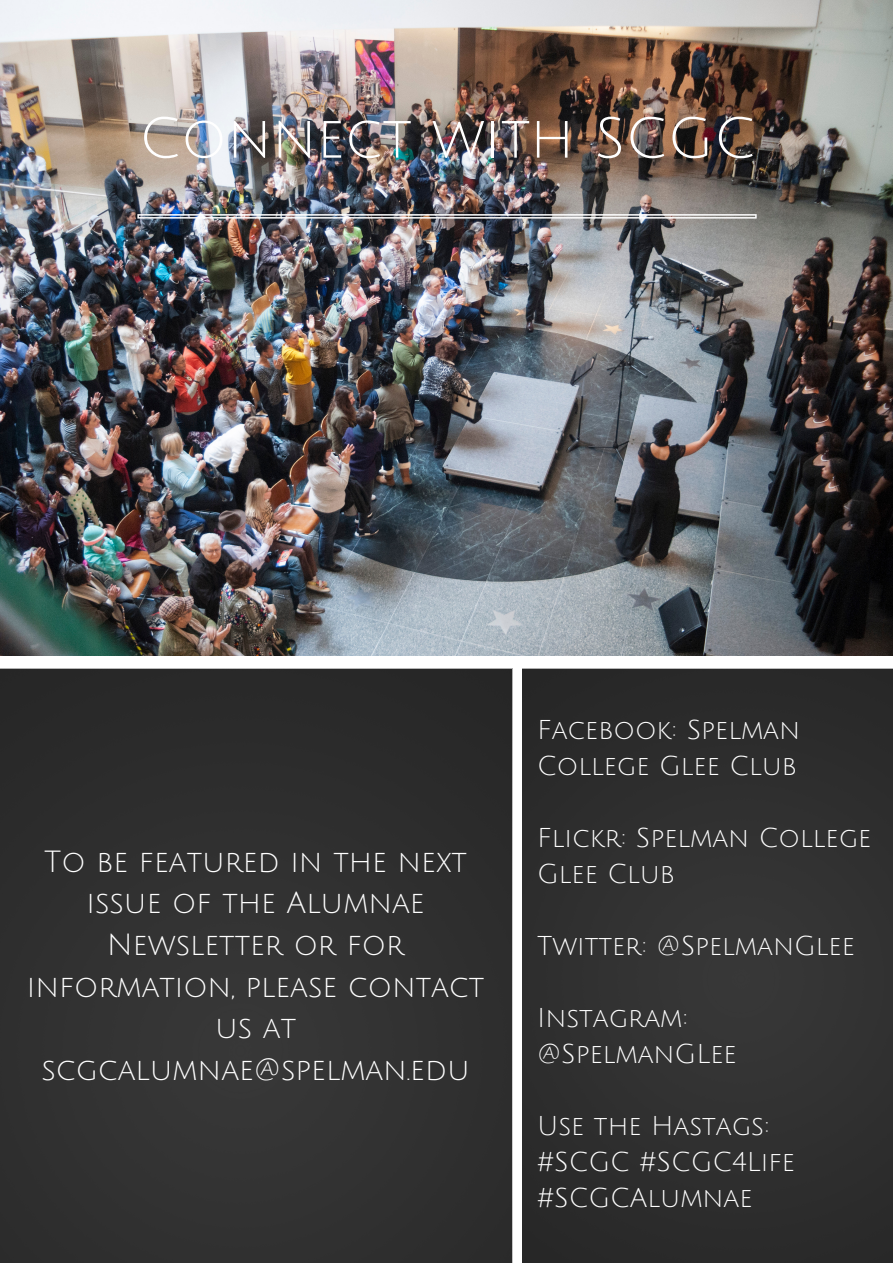
<style>
.page{position:relative;width:893px;height:1263px;background:#fff}
.page>*{position:absolute;margin:0;border:0;box-sizing:border-box;transform-origin:0 0}
.t1{font:56.4px "Julius Sans One";color:#fff}
.t2{font:29.85px/41.7px "Julius Sans One";color:#fff;text-align:center}
.t3{font:26.55px/36px "Julius Sans One";color:#fff}
</style>
<div class="page">
<div style="left:522px;top:669px;width:371px;height:594px;background:#2f2f2f"></div>
<img style="left:0;top:0;width:893px;height:655px">
<svg style="left:137px;top:214px;width:620px;height:4px"></svg>
<div style="left:0;top:669px;width:512px;height:594px;background:#303030"></div>
<h2 class="t1" style="left:139px;top:109px;width:618px">Connect with SCGC</h2>
<p class="t2" style="left:27px;top:841px;width:459px">To be featured in the next issue of the Alumnae<br>Newsletter or for information, please contact us at scgcalumnae@spelman.edu</p>
<p class="t3" style="left:537px;top:712px;width:265px">Facebook: Spelman<br>College Glee Club</p>
<p class="t3" style="left:537px;top:820px;width:336px">Flickr: Spelman College<br>Glee Club</p>
<p class="t3" style="left:537px;top:928px;width:319px">Twitter: @SpelmanGlee</p>
<p class="t3" style="left:537px;top:1000px;width:201px">Instagram: @SpelmanGLee</p>
<p class="t3" style="left:537px;top:1109px;width:259px">Use the Hastags: #SCGC #SCGC4Life #SCGCAlumnae</p>
</div>
